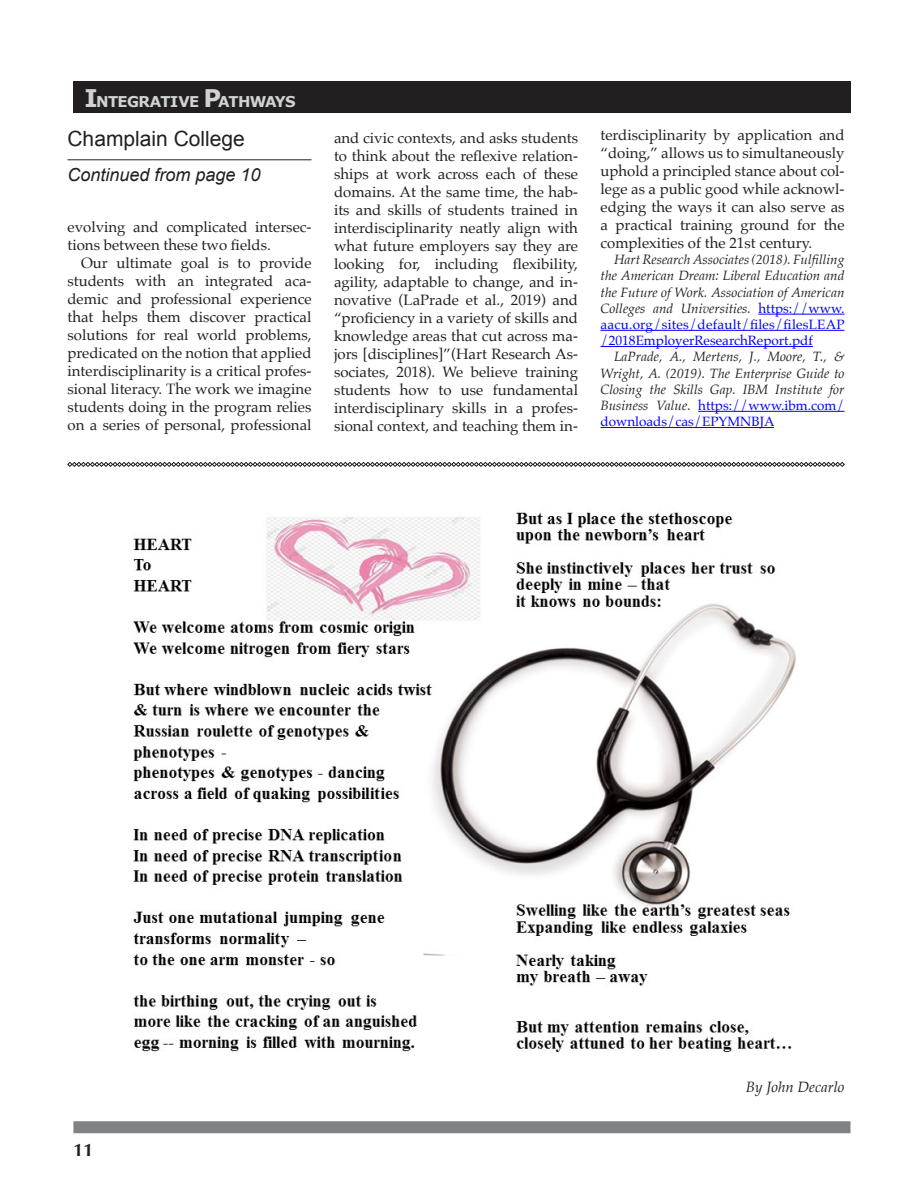
<style>
.page{position:relative;width:918px;height:1188px;background:#fff}
.page>*{position:absolute;margin:0;border:0;box-sizing:border-box;transform-origin:0 0}
.t1{font:21px "Arial";color:#231f20}
.t2{font:italic 18px "Arial";color:#231f20}
.t3{font:700 18px "Optima";color:#231f20}
.t4{font:15px/18px "Palatino";color:#231f20;text-align:justify}
.t5{font:italic 15px "Palatino";color:#231f20}
.t6{font:700 14.85px "Verdana";letter-spacing:-.045em;color:#d1d2d4}
.t7{font:italic 13.5px/16.2px "Palatino";color:#231f20;text-align:justify}
.s1{font-size:24.3px}
.s2{font-style:normal;color:#00f}
</style>
<div class="page">
<div style="left:73px;top:1121px;width:777px;height:12px;background:#808285"></div>
<div style="left:73px;top:81px;width:777px;height:32px;background:#231f20"></div>
<img style="left:133px;top:512px;width:663px;height:540px">
<hr style="left:68px;top:159px;width:244px;height:1px;background:#231f20">
<hr style="left:758px;top:314px;width:87px;height:1px;background:#00f">
<hr style="left:601px;top:330px;width:244px;height:1px;background:#00f">
<hr style="left:601px;top:346px;width:212px;height:1px;background:#00f">
<hr style="left:698px;top:411px;width:147px;height:1px;background:#00f">
<hr style="left:601px;top:427px;width:173px;height:1px;background:#00f">
<svg style="left:67px;top:462px;width:778px;height:5px"></svg>
<p class="t6" style="left:85px;top:92px;width:212px"><span class="s1">I</span>NTEGRATIVE <span class="s1">P</span>ATHWAYS</p>
<p class="t1" style="left:68px;top:125px;width:179px">Champlain College</p>
<p class="t2" style="left:68px;top:163px;width:195px">Continued from page 10</p>
<p class="t4" style="left:68px;top:217px;width:246px">evolving and complicated intersec&shy;tions between these two fields.</p>
<p class="t4" style="left:68px;top:253px;width:246px;text-indent:14px">Our ultimate goal is to provide students with an integrated aca&shy;demic and professional experience that helps them discover practical solutions for real world problems, predicated on the notion that applied interdisciplinarity is a critical profes&shy;sional literacy. The work we imagine students doing in the program relies on a series of personal, professional</p>
<p class="t4" style="left:334px;top:129px;width:246px">and civic contexts, and asks students to think about the reflexive relation&shy;ships at work across each of these domains. At the same time, the hab&shy;its and skills of students trained in interdisciplinarity neatly align with what future employers say they are looking for, including flexibility, agility, adaptable to change, and in&shy;novative (LaPrade et al., 2019) and “proficiency in a variety of skills and knowledge areas that cut across ma&shy;jors [disciplines]”(Hart Research As&shy;sociates, 2018). We believe training students how to use fundamental interdisciplinary skills in a profes&shy;sional context, and teaching them in-</p>
<p class="t4" style="left:601px;top:126px;width:246px">terdisciplinarity by application and “doing,” allows us to simultaneously uphold a principled stance about col&shy;lege as a public good while acknowl&shy;edging the ways it can also serve as a practical training ground for the complexities of the 21st century.</p>
<p class="t7" style="left:601px;top:251px;width:246px;text-indent:14px">Hart Research Associates (2018). Fulfilling the American Dream: Liberal Education and the Future of Work. Association of American Colleges and Universities. <span class="s2">https://www. aacu.org/sites/default/files/filesLEAP /2018EmployerResearchReport.pdf</span></p>
<p class="t7" style="left:601px;top:348px;width:246px;text-indent:14px">LaPrade, A., Mertens, J., Moore, T., &amp; Wright, A. (2019). The Enterprise Guide to Closing the Skills Gap. IBM Institute for Business Value. <span class="s2">https://www.ibm.com/ downloads/cas/EPYMNBJA</span></p>
<p class="t3" style="left:73px;top:1140px;width:22px">11</p>
<p class="t5" style="left:746px;top:1074px;width:100px">By John Decarlo</p>
</div>
